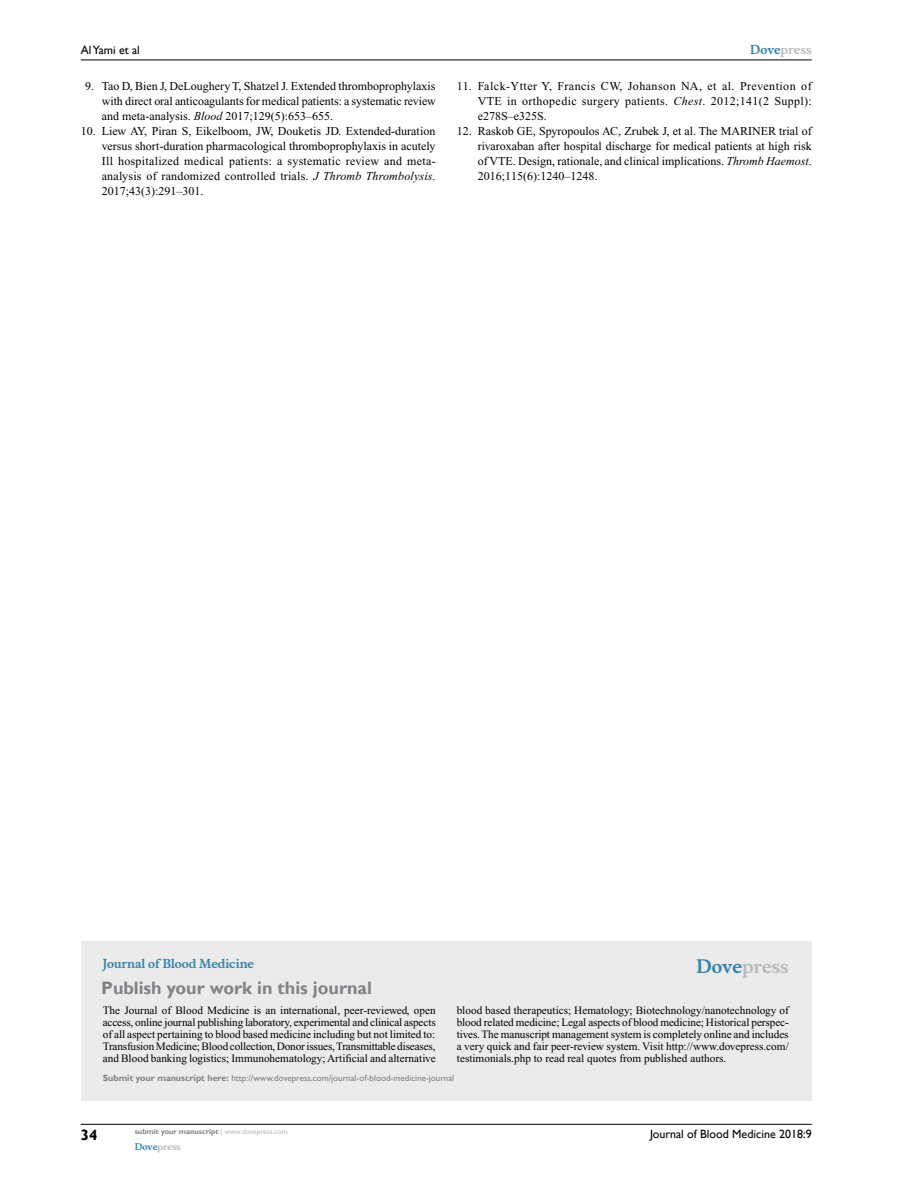
<style>
.page{position:relative;width:918px;height:1188px;background:#fff}
.page>*{position:absolute;margin:0;border:0;box-sizing:border-box;transform-origin:0 0}
.t1{font:700 18px "Gill Sans";color:#808285}
.t2{font:700 18px "Musee";color:#b8babc}
.t3{font:700 15px "Gill Sans";color:#000}
.t4{font:12px/15px "Times New Roman";color:#000;text-align:justify}
.t5{font:12px "Gill Sans";color:#000}
.t6{font:700 12px "Musee";color:#3785ad}
.t7{font:700 12px "Musee";color:#b8babc}
.t8{font:11.25px/12px "Times New Roman";color:#000;text-align:justify}
.t9{font:9px "Gill Sans";color:#808285}
.t10{font:700 9px "Musee";color:#b8babc}
.t11{font:700 7.5px "Gill Sans";color:#808285}
.s1{font-style:italic}
.s2{color:#3785ad}
.s3{font-weight:700}
.s4{font-weight:400;color:#b8babc}
</style>
<div class="page">
<div style="left:81px;top:941px;width:731px;height:160px;background:#ebebec"></div>
<hr style="left:81px;top:1124px;width:731px;height:1px;background:#000">
<hr style="left:81px;top:60px;width:731px;height:1px;background:#000">
<p class="t5" style="left:81px;top:43px;width:61px">Al Yami et al</p>
<p class="t4" style="left:102px;top:79px;width:336px;text-indent:-16px">9. Tao D, Bien J, DeLoughery T, Shatzel J. Extended thromboprophylaxis with direct oral anticoagulants for medical patients: a systematic review and meta-analysis. <span class="s1">Blood</span> 2017;129(5):653–655.</p>
<p class="t4" style="left:102px;top:124px;width:336px;text-indent:-21px">10. Liew AY, Piran S, Eikelboom, JW, Douketis JD. Extended-duration versus short-duration pharmacological thromboprophylaxis in acutely Ill hospitalized medical patients: a systematic review and meta&shy;analysis of randomized controlled trials. <span class="s1">J Thromb Thrombolysis.<br></span>2017;43(3):291–301.</p>
<p class="t7" style="left:750px;top:43px;width:63px"><span class="s2">Dove</span>press</p>
<p class="t4" style="left:478px;top:79px;width:335px;text-indent:-21px">11. Falck-Ytter Y, Francis CW, Johanson NA, et al. Prevention of VTE in orthopedic surgery patients. <span class="s1">Chest</span>. 2012;141(2 Suppl): e278S–e325S.</p>
<p class="t4" style="left:478px;top:124px;width:335px;text-indent:-21px">12. Raskob GE, Spyropoulos AC, Zrubek J, et al. The MARINER trial of rivaroxaban after hospital discharge for medical patients at high risk of VTE. Design, rationale, and clinical implications. <span class="s1">Thromb Haemost</span>.<br>2016;115(6):1240–1248.</p>
<p class="t6" style="left:103px;top:956px;width:153px">Journal of Blood Medicine</p>
<h1 class="t1" style="left:101px;top:977px;width:272px">Publish your work in this journal</h1>
<h1 class="t2" style="left:697px;top:955px;width:94px"><span class="s2">Dove</span>press</h1>
<p class="t8" style="left:103px;top:1004px;width:334px">The Journal of Blood Medicine is an international, peer-reviewed, open access, online journal publishing laboratory, experimental and clinical aspects of all aspect pertaining to blood based medicine including but not limited to:<br>Transfusion Medicine; Blood collection, Donor issues, Transmittable diseases, and Blood banking logistics; Immunohematology; Artificial and alternative</p>
<p class="t8" style="left:457px;top:1004px;width:334px">blood based therapeutics; Hematology; Biotechnology/nanotechnology of blood related medicine; Legal aspects of blood medicine; Historical perspec&shy;tives. The manuscript management system is completely online and includes a very quick and fair peer-review system. Visit http://www.dovepress.com/ testimonials.php to read real quotes from published authors.</p>
<p class="t9" style="left:103px;top:1072px;width:353px"><span class="s3">Submit your manuscript here:</span> http://www.dovepress.com/journal-of-blood-medicine-journal</p>
<p class="t3" style="left:81px;top:1126px;width:18px">34</p>
<p class="t11" style="left:135px;top:1127px;width:154px">submit your manuscript <span class="s4">| www.dovepress.com</span></p>
<p class="t10" style="left:135px;top:1141px;width:48px"><span class="s2">Dove</span>press</p>
<p class="t5" style="left:650px;top:1127px;width:163px">Journal of Blood Medicine 2018:9</p>
</div>
